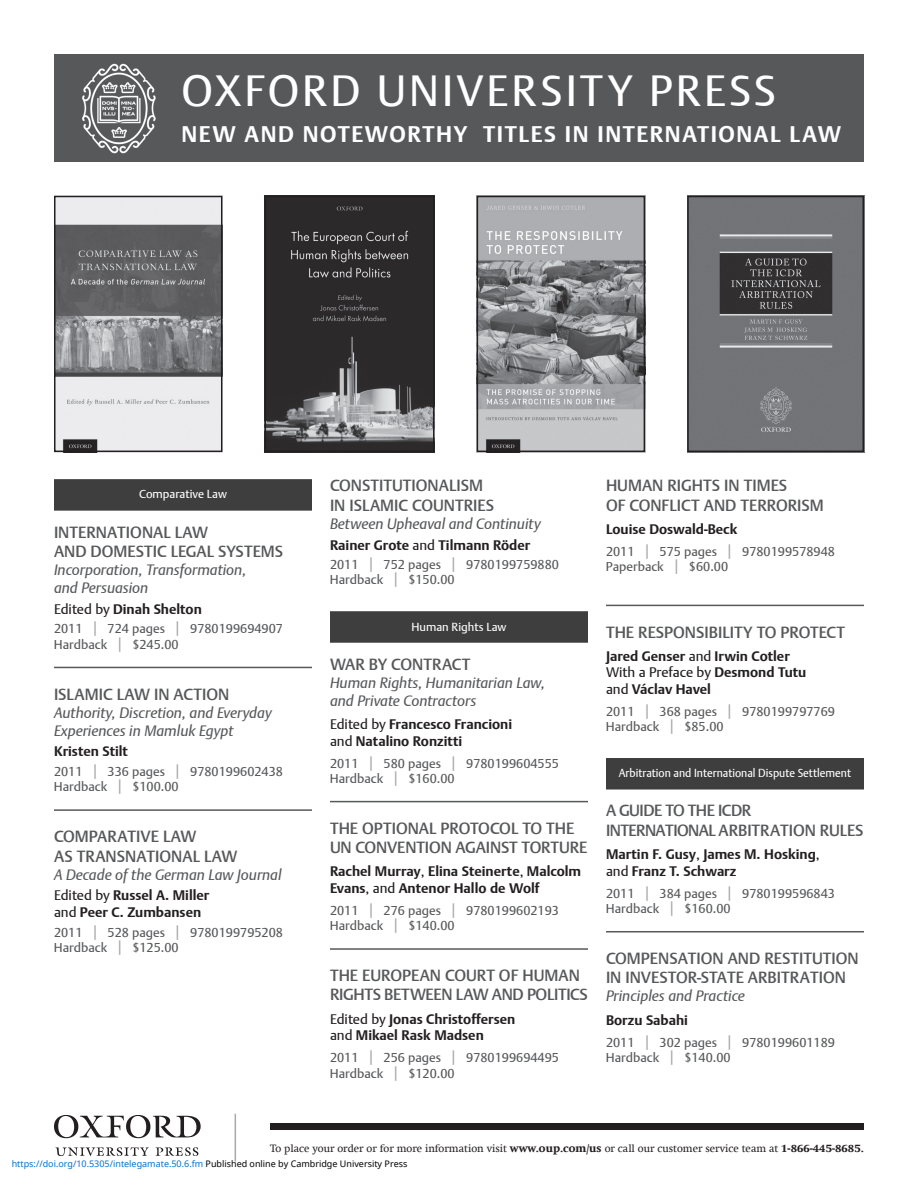
<style>
.page{position:relative;width:918px;height:1188px;background:#fff}
.page>*{position:absolute;margin:0;border:0;box-sizing:border-box;transform-origin:0 0}
.t1{font:51.6px "OUP2";color:#231f20}
.t2{font:43.5px "OUP2 Argo";letter-spacing:.07em;color:#fff}
.t3{font:700 22.5px "OUP2 Argo";letter-spacing:.07em;color:#fff}
.t4{font:500 16.2px/19.4px "OUP2 Argo";color:#57585a}
.t5{font:500 16.2px/19.4px "OUP2 Argo";letter-spacing:-.02em;color:#57585a}
.t6{font:500 16.2px/19.4px "OUP2 Argo";letter-spacing:-.03em;color:#57585a}
.t7{font:italic 15px/18px "OUP2 Argo";color:#57585a}
.t8{font:700 13.8px/16.5px "OUP2 Argo";color:#231f20}
.t9{font:12.75px/15.3px "OUP2 Argo";color:#57585a}
.t10{font:11.7px "OUP2 Argo";color:#fff;scale:.94 1}
.t11{font:11.7px "OUP2 Argo";color:#fff}
.t12{font:10.5px "OUP2 Swift";color:#231f20}
.t13{font:9px "Noto Sans";color:#0172cf}
.s1{font-weight:400}
.s2{font-size:16.65px;color:#a8a9ad}
.s3{font-weight:700}
.s4{color:#000}
</style>
<div class="page">
<hr style="left:235px;top:1114px;width:1px;height:48px;background:#a8a9ad">
<div style="left:270px;top:1123px;width:594px;height:6px;background:#231f20"></div>
<div style="left:54px;top:54px;width:810px;height:108px;background:#57585a"></div>
<img style="left:82px;top:63px;width:74px;height:91px">
<img style="left:690px;top:199px;width:171px;height:250px">
<div style="left:687px;top:196px;width:177px;height:256px;border:2px solid #231f20"></div>
<img style="left:57px;top:199px;width:162px;height:250px">
<div style="left:54px;top:196px;width:168px;height:256px;border:2px solid #231f20"></div>
<img style="left:268px;top:199px;width:164px;height:250px">
<div style="left:265px;top:196px;width:170px;height:256px;border:2px solid #231f20"></div>
<img style="left:480px;top:199px;width:162px;height:250px">
<div style="left:477px;top:196px;width:168px;height:256px;border:2px solid #231f20"></div>
<hr style="left:606px;top:605px;width:258px;height:1px;background:#57585a">
<div style="left:606px;top:758px;width:258px;height:32px;background:#3e3e3f"></div>
<hr style="left:606px;top:931px;width:258px;height:1px;background:#57585a">
<div style="left:330px;top:611px;width:258px;height:32px;background:#3e3e3f"></div>
<hr style="left:330px;top:801px;width:258px;height:1px;background:#57585a">
<hr style="left:330px;top:948px;width:258px;height:2px;background:#57585a">
<div style="left:54px;top:479px;width:258px;height:32px;background:#3e3e3f"></div>
<hr style="left:54px;top:667px;width:258px;height:1px;background:#57585a">
<hr style="left:54px;top:809px;width:258px;height:2px;background:#57585a">
<p class="t2" style="left:182px;top:62px;width:596px">Oxfo rd University Press</p>
<p class="t3" style="left:182px;top:119px;width:661px">New and Noteworthy Titles in International Law</p>
<p class="t11" style="left:139px;top:487px;width:89px">Comparative Law</p>
<p class="t4" style="left:54px;top:522px;width:231px">INTERNATIONAL LAW<br>AND DOMESTIC LEGAL SYSTEMS</p>
<p class="t7" style="left:54px;top:560px;width:194px">Incorporation, Transformation, and Persuasion</p>
<p class="t8" style="left:54px;top:600px;width:149px"><span class="s1">Edited by</span> Dinah Shelton</p>
<p class="t9" style="left:54px;top:621px;width:231px">2011 <span class="s2">|</span> 724 pages <span class="s2">|</span> 9780199694907<br>Hardback <span class="s2">|</span> $245.00</p>
<p class="t4" style="left:54px;top:684px;width:177px">ISLAMIC LAW IN ACTION</p>
<p class="t7" style="left:54px;top:703px;width:219px">Authority, Discretion, and Everyday<br>Experiences in Mamluk Egypt</p>
<p class="t8" style="left:54px;top:743px;width:75px">Kristen Stilt</p>
<p class="t9" style="left:54px;top:764px;width:231px">2011 <span class="s2">|</span> 336 pages <span class="s2">|</span> 9780199602438<br>Hardback <span class="s2">|</span> $100.00</p>
<p class="t4" style="left:54px;top:827px;width:185px">COMPARATIVE LAW<br>AS TRANSNATIONAL LAW</p>
<p class="t7" style="left:54px;top:865px;width:229px">A Decade of the German Law Journal</p>
<p class="t8" style="left:54px;top:887px;width:157px"><span class="s1">Edited by</span> Russel A. Miller <span class="s1">and</span> Peer C. Zumbansen</p>
<p class="t9" style="left:54px;top:925px;width:231px">2011 <span class="s2">|</span> 528 pages <span class="s2">|</span> 9780199795208<br>Hardback <span class="s2">|</span> $125.00</p>
<p class="t4" style="left:330px;top:476px;width:166px">CONSTITUTIONALISM<br>IN ISLAMIC COUNTRIES</p>
<p class="t7" style="left:330px;top:514px;width:212px">Between Upheaval and Continuity</p>
<p class="t8" style="left:330px;top:536px;width:202px">Rainer Grote <span class="s1">and</span> Tilmann Röder</p>
<p class="t9" style="left:330px;top:557px;width:231px">2011 <span class="s2">|</span> 752 pages <span class="s2">|</span> 9780199759880<br>Hardback <span class="s2">|</span> $150.00</p>
<p class="t11" style="left:411px;top:619px;width:97px">Human Rights Law</p>
<p class="t4" style="left:330px;top:654px;width:142px">WAR BY CONTRACT</p>
<p class="t7" style="left:330px;top:673px;width:217px">Human Rights, Humanitarian Law, and Private Contractors</p>
<p class="t8" style="left:330px;top:716px;width:184px"><span class="s1">Edited by</span> Francesco Francioni <span class="s1">and</span> Natalino Ronzitti</p>
<p class="t9" style="left:330px;top:755px;width:231px">2011 <span class="s2">|</span> 580 pages <span class="s2">|</span> 9780199604555<br>Hardback <span class="s2">|</span> $160.00</p>
<p class="t4" style="left:330px;top:818px;width:259px">THE OPTIONAL PROTOCOL TO THE<br>UN CONVENTION AGAINST TORTURE</p>
<p class="t8" style="left:330px;top:863px;width:253px">Rachel Murray<span class="s1">,</span> Elina Steinerte<span class="s1">,</span> Malcolm<br>Evans<span class="s1">, and</span> Antenor Hallo de Wolf</p>
<p class="t9" style="left:330px;top:903px;width:231px">2011 <span class="s2">|</span> 276 pages <span class="s2">|</span> 9780199602193<br>Hardback <span class="s2">|</span> $140.00</p>
<p class="t5" style="left:330px;top:966px;width:259px">THE EUROPEAN COURT OF HUMAN<br>RIGHTS BETWEEN LAW AND POLITICS</p>
<p class="t8" style="left:330px;top:1010px;width:187px"><span class="s1">Edited by</span> Jonas Christoffersen <span class="s1">and</span> Mikael Rask Madsen</p>
<p class="t9" style="left:330px;top:1050px;width:231px">2011 <span class="s2">|</span> 256 pages <span class="s2">|</span> 9780199694495<br>Hardback <span class="s2">|</span> $120.00</p>
<p class="t4" style="left:606px;top:476px;width:219px">HUMAN RIGHTS IN TIMES<br>OF CONFLICT AND TERRORISM</p>
<p class="t8" style="left:606px;top:521px;width:133px">Louise Doswald-Beck</p>
<p class="t9" style="left:606px;top:544px;width:231px">2011 <span class="s2">|</span> 575 pages <span class="s2">|</span> 9780199578948<br>Paperback <span class="s2">|</span> $60.00</p>
<p class="t4" style="left:606px;top:622px;width:241px">THE RESPONSIBILITY TO PROTECT</p>
<p class="t8" style="left:606px;top:647px;width:202px">Jared Genser <span class="s1">and</span> Irwin Cotler<br><span class="s1">With a Preface by</span> Desmond Tutu <span class="s1">and</span> Václav Havel</p>
<p class="t9" style="left:606px;top:704px;width:231px">2011 <span class="s2">|</span> 368 pages <span class="s2">|</span> 9780199797769<br>Hardback <span class="s2">|</span> $85.00</p>
<p class="t10" style="left:619px;top:766px;width:249px">Arbitration and I nternational Dispute Settlement</p>
<p class="t6" style="left:606px;top:801px;width:259px">A GUIDE TO THE ICDR<br>INTERNATIONAL ARBITRATION RULES</p>
<p class="t8" style="left:606px;top:846px;width:215px">Martin F. Gusy<span class="s1">,</span> James M. Hosking<span class="s1">, and</span> Franz T. Schwarz</p>
<p class="t9" style="left:606px;top:886px;width:231px">2011 <span class="s2">|</span> 384 pages <span class="s2">|</span> 9780199596843<br>Hardback <span class="s2">|</span> $160.00</p>
<p class="t4" style="left:606px;top:948px;width:254px">COMPENSATION AND RESTITUTION<br>IN INVESTOR-STATE ARBITRATION</p>
<p class="t7" style="left:606px;top:987px;width:140px">Principles and Practice</p>
<p class="t8" style="left:606px;top:1011px;width:84px">Borzu Sabahi</p>
<p class="t9" style="left:606px;top:1034px;width:231px">2011 <span class="s2">|</span> 302 pages <span class="s2">|</span> 9780199601189<br>Hardback <span class="s2">|</span> $140.00</p>
<p class="t1" style="left:54px;top:1108px;width:148px">1</p>
<p class="t12" style="left:270px;top:1142px;width:595px">To place your order or for more information visit <span class="s3">www.oup.com/us</span> or call our customer service team at <span class="s3">1-866-445-8685.</span></p>
<p class="t13" style="left:12px;top:1157px;width:397px">https://doi.org/10.5305/intelegamate.50.6.fm <span class="s4">Published online by Cambridge University Press</span></p>
</div>
